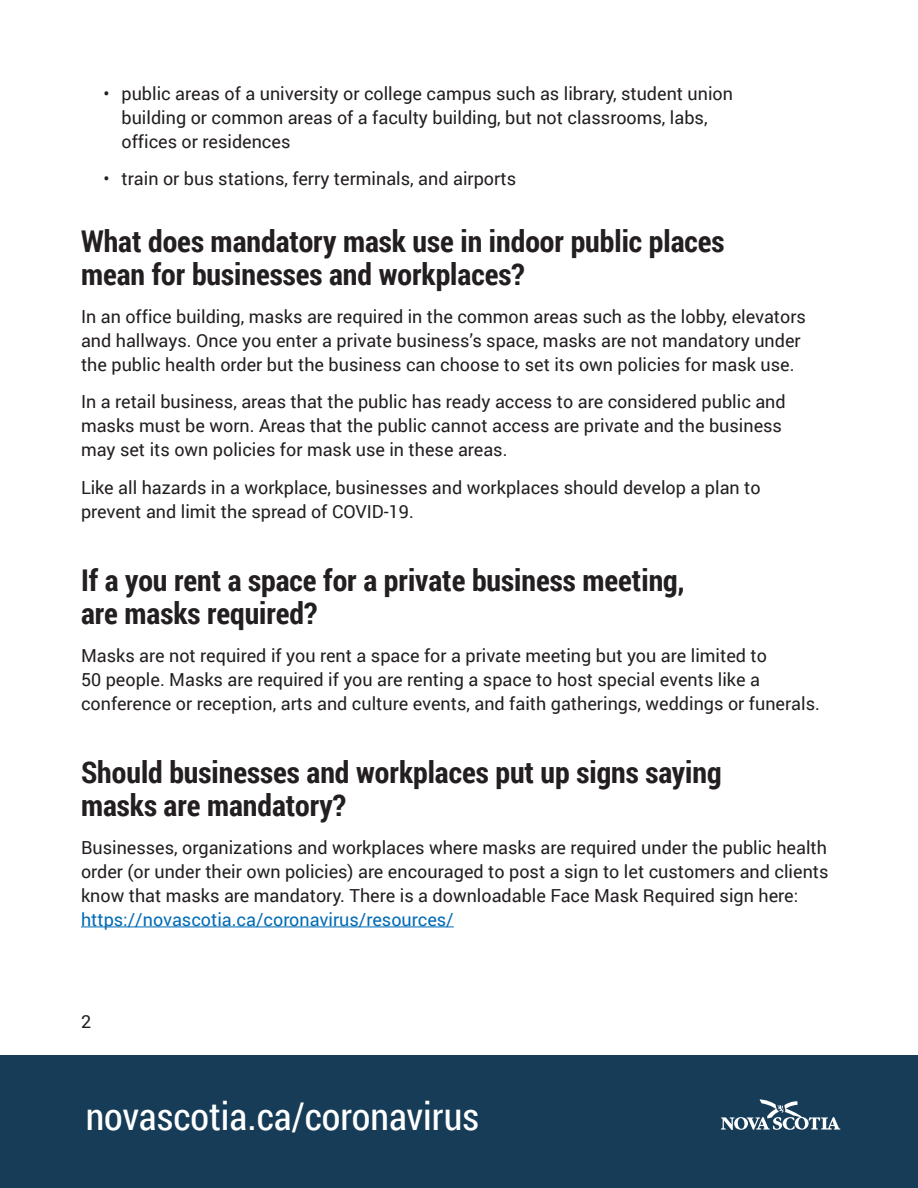
<style>
.page{position:relative;width:918px;height:1188px;background:#fff}
.page>*{position:absolute;margin:0;border:0;box-sizing:border-box;transform-origin:0 0}
.t1{font:38.25px "Roboto Condensed";color:#fff}
.t2{font:700 30px/33px "Roboto Condensed";color:#231f20}
.t3{font:18px/24px "Roboto";color:#231f20}
.t4{font:18px "Roboto";color:#006bb6}
</style>
<div class="page">
<div style="left:0;top:1055px;width:918px;height:133px;background:#163c57"></div>
<svg style="left:721px;top:1099px;width:119px;height:31px"></svg>
<hr style="left:81px;top:926px;width:373px;height:1px;background:#006bb6">
<p class="t3" style="left:122px;top:81px;width:613px;text-indent:-18px">• public areas of a university or college campus such as library, student union building or common areas of a faculty building, but not classrooms, labs, offices or residences</p>
<p class="t3" style="left:104px;top:166px;width:414px">• train or bus stations, ferry terminals, and airports</p>
<h2 class="t2" style="left:81px;top:224px;width:645px">What does mandatory mask use in indoor public places mean for businesses and workplaces?</h2>
<p class="t3" style="left:81px;top:304px;width:726px">In an office building, masks are required in the common areas such as the lobby, elevators and hallways. Once you enter a private business’s space, masks are not mandatory under the public health order but the business can choose to set its own policies for mask use.</p>
<p class="t3" style="left:81px;top:389px;width:706px">In a retail business, areas that the public has ready access to are considered public and masks must be worn. Areas that the public cannot access are private and the business may set its own policies for mask use in these areas.</p>
<p class="t3" style="left:81px;top:474px;width:681px">Like all hazards in a workplace, businesses and workplaces should develop a plan to prevent and limit the spread of COVID-19.</p>
<h2 class="t2" style="left:81px;top:563px;width:605px">If a you rent a space for a private business meeting, are masks required?</h2>
<p class="t3" style="left:81px;top:643px;width:740px">Masks are not required if you rent a space for a private meeting but you are limited to<br>50 people. Masks are required if you are renting a space to host special events like a conference or reception, arts and culture events, and faith gatherings, weddings or funerals.</p>
<h2 class="t2" style="left:81px;top:755px;width:642px">Should businesses and workplaces put up signs saying masks are mandatory?</h2>
<p class="t3" style="left:81px;top:835px;width:749px;text-align:justify">Businesses, organizations and workplaces where masks are required under the public health order (or under their own policies) are encouraged to post a sign to let customers and clients know that masks are mandatory. There is a downloadable Face Mask Required sign here:</p>
<p class="t4" style="left:81px;top:907px;width:374px">https://novascotia.ca/coronavirus/resources/</p>
<p class="t3" style="left:81px;top:1008px;width:12px">2</p>
<h1 class="t1" style="left:86px;top:1090px;width:395px">novascotia.ca/coronavirus</h1>
</div>
